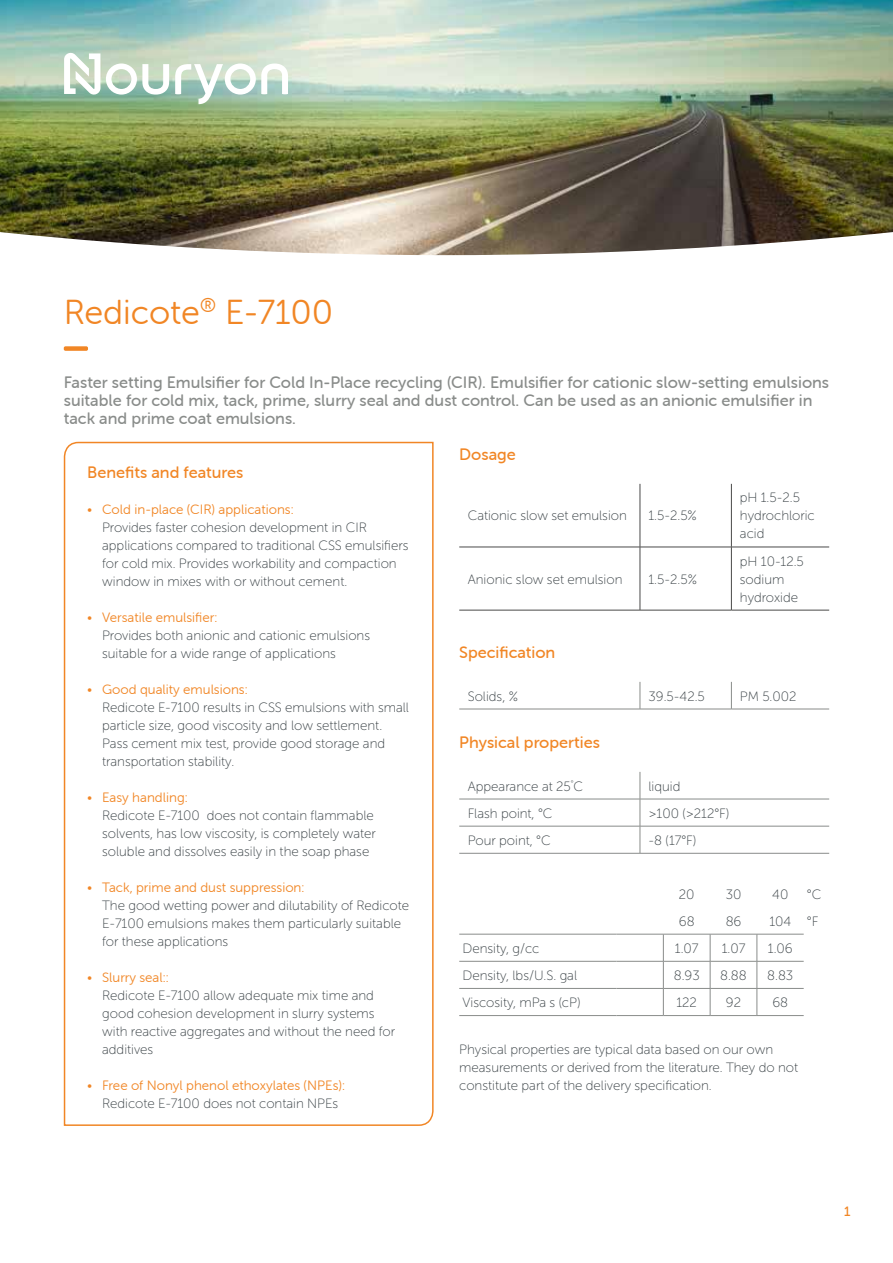
<style>
.page{position:relative;width:893px;height:1263px;background:#fff}
.page>*{position:absolute;margin:0;border:0;box-sizing:border-box;transform-origin:0 0}
.t1{font:34.5px "Museo Sans Rounded 300";color:#f18625}
.t2{font:16.5px/18px "Museo Sans Rounded 500";color:#898c8a}
.t3{font:16.5px "Museo Sans Rounded 500";color:#f18625}
.t4{font:13.5px/18px "Museo Sans Rounded 100";color:#384044}
.t5{font:13.5px "Museo Sans Rounded 300";color:#f18625}
.t6{font:13.5px "Museo Sans Rounded 500";color:#f18625}
.s1{font-family:"Museo Sans Rounded 100"}
</style>
<div class="page">
<div style="left:64px;top:346px;width:24px;height:5px;background:#f18625;border-radius:2px"></div>
<img style="left:0;top:0;width:893px;height:255px">
<svg style="left:64px;top:51px;width:224px;height:53px"></svg>
<svg style="left:63px;top:441px;width:371px;height:685px"></svg>
<hr style="left:640px;top:484px;width:1px;height:63px;background:#4a4a49">
<hr style="left:731px;top:484px;width:1px;height:63px;background:#4a4a49">
<hr style="left:459px;top:547px;width:181px;height:1px;background:#4a4a49">
<hr style="left:640px;top:547px;width:91px;height:1px;background:#4a4a49">
<hr style="left:640px;top:547px;width:1px;height:63px;background:#4a4a49">
<hr style="left:731px;top:547px;width:98px;height:1px;background:#4a4a49">
<hr style="left:731px;top:547px;width:1px;height:63px;background:#4a4a49">
<hr style="left:459px;top:610px;width:181px;height:1px;background:#4a4a49">
<hr style="left:640px;top:610px;width:91px;height:1px;background:#4a4a49">
<hr style="left:731px;top:610px;width:98px;height:1px;background:#4a4a49">
<svg style="left:640px;top:682px;width:1px;height:27px"></svg>
<svg style="left:731px;top:682px;width:1px;height:27px"></svg>
<hr style="left:459px;top:709px;width:181px;height:1px;background:#898c8a">
<hr style="left:640px;top:709px;width:91px;height:1px;background:#898c8a">
<hr style="left:731px;top:709px;width:98px;height:1px;background:#898c8a">
<hr style="left:459px;top:799px;width:181px;height:1px;background:#898c8a">
<hr style="left:640px;top:799px;width:189px;height:1px;background:#898c8a">
<hr style="left:459px;top:826px;width:181px;height:1px;background:#898c8a">
<hr style="left:640px;top:826px;width:189px;height:1px;background:#898c8a">
<svg style="left:640px;top:772px;width:1px;height:81px"></svg>
<hr style="left:459px;top:853px;width:181px;height:1px;background:#898c8a">
<hr style="left:640px;top:853px;width:189px;height:1px;background:#898c8a">
<hr style="left:459px;top:934px;width:158px;height:1px;background:#898c8a">
<hr style="left:617px;top:934px;width:46px;height:1px;background:#898c8a">
<hr style="left:663px;top:934px;width:47px;height:1px;background:#898c8a">
<hr style="left:710px;top:934px;width:47px;height:1px;background:#898c8a">
<hr style="left:757px;top:934px;width:47px;height:1px;background:#898c8a">
<hr style="left:459px;top:961px;width:158px;height:1px;background:#898c8a">
<hr style="left:617px;top:961px;width:46px;height:1px;background:#898c8a">
<hr style="left:663px;top:961px;width:47px;height:1px;background:#898c8a">
<hr style="left:710px;top:961px;width:47px;height:1px;background:#898c8a">
<hr style="left:757px;top:961px;width:47px;height:1px;background:#898c8a">
<hr style="left:459px;top:988px;width:158px;height:1px;background:#898c8a">
<hr style="left:617px;top:988px;width:46px;height:1px;background:#898c8a">
<hr style="left:663px;top:988px;width:47px;height:1px;background:#898c8a">
<svg style="left:663px;top:934px;width:1px;height:81px"></svg>
<hr style="left:710px;top:988px;width:47px;height:1px;background:#898c8a">
<svg style="left:710px;top:934px;width:1px;height:81px"></svg>
<hr style="left:757px;top:988px;width:47px;height:1px;background:#898c8a">
<svg style="left:757px;top:934px;width:1px;height:81px"></svg>
<hr style="left:459px;top:1015px;width:158px;height:1px;background:#898c8a">
<hr style="left:617px;top:1015px;width:46px;height:1px;background:#898c8a">
<hr style="left:663px;top:1015px;width:47px;height:1px;background:#898c8a">
<hr style="left:710px;top:1015px;width:47px;height:1px;background:#898c8a">
<hr style="left:757px;top:1015px;width:47px;height:1px;background:#898c8a">
<h1 class="t1" style="left:64px;top:293px;width:271px">Redicote<sup>®</sup> E-7100</h1>
<p class="t2" style="left:64px;top:373px;width:767px">Faster setting Emulsifier for Cold In-Place recycling (CIR). Emulsifier for cationic slow-setting emulsions suitable for cold mix, tack, prime, slurry seal and dust control. Can be used as an anionic emulsifier in tack and prime coat emulsions.</p>
<p class="t3" style="left:459px;top:445px;width:58px">Dosage</p>
<p class="t3" style="left:87px;top:463px;width:158px">Benefits and features</p>
<p class="t5" style="left:87px;top:502px;width:208px"><span class="s1">•</span> Cold in-place (CIR) applications:</p>
<p class="t4" style="left:102px;top:518px;width:308px">Provides faster cohesion development in CIR applications compared to traditional CSS emulsifiers for cold mix. Provides workability and compaction window in mixes with or without cement.</p>
<p class="t5" style="left:87px;top:610px;width:131px"><span class="s1">•</span> Versatile emulsifier:</p>
<p class="t4" style="left:102px;top:626px;width:269px">Provides both anionic and cationic emulsions suitable for a wide range of applications</p>
<p class="t5" style="left:87px;top:682px;width:162px"><span class="s1">•</span> Good quality emulsions:</p>
<p class="t4" style="left:102px;top:698px;width:308px">Redicote E-7100 results in CSS emulsions with small particle size, good viscosity and low settlement.<br>Pass cement mix test, provide good storage and transportation stability.</p>
<p class="t5" style="left:87px;top:790px;width:102px"><span class="s1">•</span> Easy handling:</p>
<p class="t4" style="left:102px;top:806px;width:275px">Redicote E-7100 does not contain flammable solvents, has low viscosity, is completely water soluble and dissolves easily in the soap phase</p>
<p class="t5" style="left:87px;top:880px;width:219px"><span class="s1">•</span> Tack, prime and dust suppression:</p>
<p class="t4" style="left:102px;top:896px;width:308px">The good wetting power and dilutability of Redicote<br>E-7100 emulsions makes them particularly suitable for these applications</p>
<p class="t5" style="left:87px;top:970px;width:83px"><span class="s1">•</span> Slurry seal::</p>
<p class="t4" style="left:102px;top:986px;width:295px">Redicote E-7100 allow adequate mix time and good cohesion development in slurry systems with reactive aggregates and without the need for additives</p>
<p class="t5" style="left:87px;top:1078px;width:259px"><span class="s1">•</span> Free of Nonyl phenol ethoxylates (NPEs):</p>
<p class="t4" style="left:102px;top:1094px;width:238px">Redicote E-7100 does not contain NPEs</p>
<p class="t4" style="left:468px;top:507px;width:161px">Cationic slow set emulsion</p>
<p class="t4" style="left:648px;top:507px;width:50px">1.5-2.5%</p>
<p class="t4" style="left:468px;top:570px;width:156px">Anionic slow set emulsion</p>
<p class="t4" style="left:648px;top:570px;width:50px">1.5-2.5%</p>
<p class="t4" style="left:740px;top:489px;width:76px">pH 1.5-2.5 hydrochloric acid</p>
<p class="t4" style="left:740px;top:552px;width:65px">pH 10-12.5 sodium hydroxide</p>
<p class="t3" style="left:459px;top:643px;width:98px">Specification</p>
<p class="t4" style="left:468px;top:687px;width:52px">Solids, %</p>
<p class="t4" style="left:648px;top:687px;width:58px">39.5-42.5</p>
<p class="t4" style="left:740px;top:687px;width:58px">PM 5.002</p>
<p class="t3" style="left:459px;top:733px;width:142px">Physical properties</p>
<p class="t4" style="left:468px;top:777px;width:117px">Appearance at 25<sup>°</sup>C</p>
<p class="t4" style="left:648px;top:777px;width:33px">liquid</p>
<p class="t4" style="left:468px;top:804px;width:86px">Flash point, °C</p>
<p class="t4" style="left:648px;top:804px;width:82px">&gt;100 (&gt;212°F)</p>
<p class="t4" style="left:468px;top:831px;width:84px">Pour point, °C</p>
<p class="t4" style="left:648px;top:831px;width:49px">-8 (17°F)</p>
<p class="t4" style="left:679px;top:885px;width:17px">20</p>
<p class="t4" style="left:726px;top:885px;width:17px">30</p>
<p class="t4" style="left:772px;top:885px;width:18px">40</p>
<p class="t4" style="left:807px;top:885px;width:16px">°C</p>
<p class="t4" style="left:679px;top:912px;width:17px">68</p>
<p class="t4" style="left:726px;top:912px;width:17px">86</p>
<p class="t4" style="left:769px;top:912px;width:51px">104 °F</p>
<p class="t4" style="left:462px;top:939px;width:78px">Density, g/cc</p>
<p class="t4" style="left:675px;top:939px;width:25px">1.07</p>
<p class="t4" style="left:722px;top:939px;width:25px">1.07</p>
<p class="t4" style="left:768px;top:939px;width:26px">1.06</p>
<p class="t4" style="left:462px;top:966px;width:116px">Density, lbs/U.S. gal</p>
<p class="t4" style="left:674px;top:966px;width:28px">8.93</p>
<p class="t4" style="left:720px;top:966px;width:28px">8.88</p>
<p class="t4" style="left:767px;top:966px;width:28px">8.83</p>
<p class="t4" style="left:462px;top:993px;width:119px">Viscosity, mPa s (cP)</p>
<p class="t4" style="left:676px;top:993px;width:22px">122</p>
<p class="t4" style="left:726px;top:993px;width:17px">92</p>
<p class="t4" style="left:772px;top:993px;width:17px">68</p>
<p class="t4" style="left:459px;top:1040px;width:340px">Physical properties are typical data based on our own measurements or derived from the literature. They do not constitute part of the delivery specification.</p>
<p class="t6" style="left:844px;top:1204px;width:8px">1</p>
</div>
